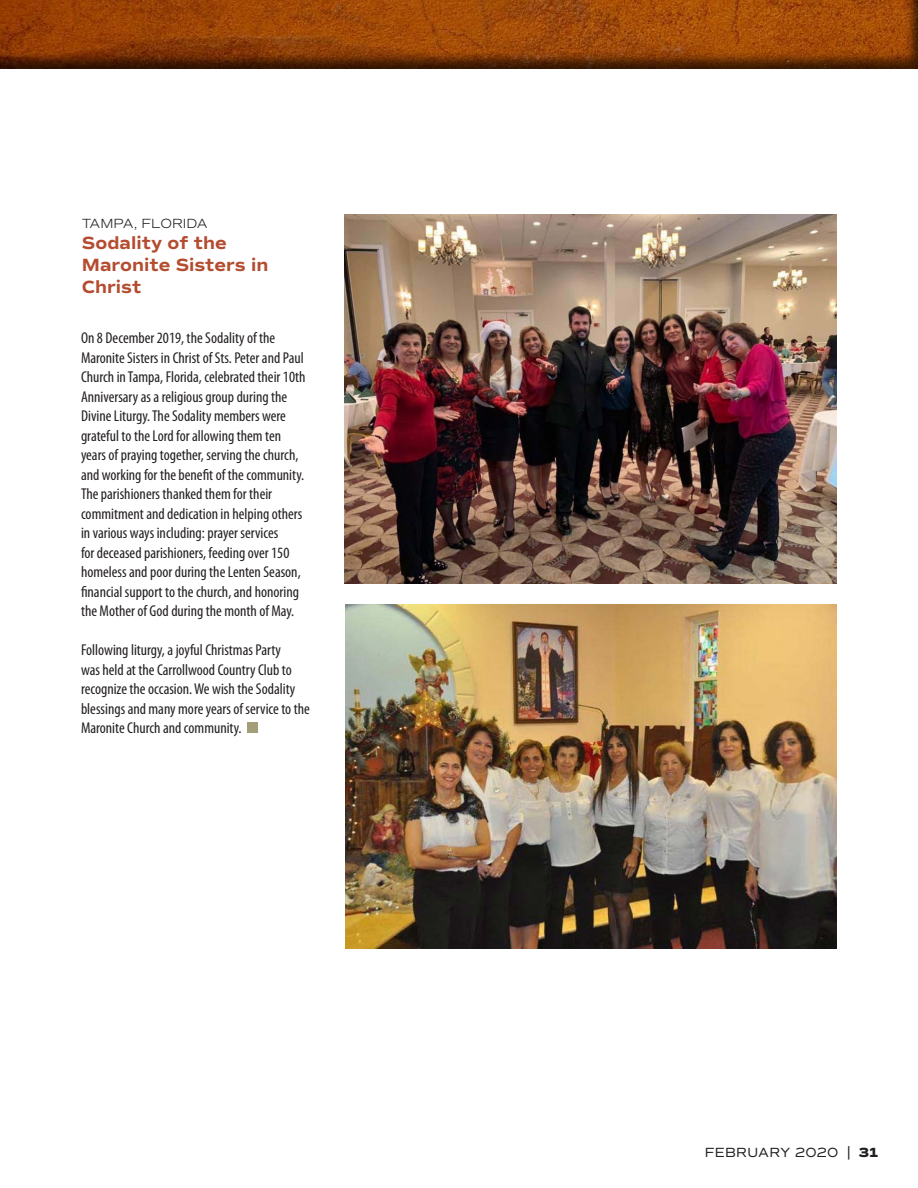
<style>
.page{position:relative;width:918px;height:1188px;background:#fff}
.page>*{position:absolute;margin:0;border:0;box-sizing:border-box;transform-origin:0 0}
.t1{font:700 18px/21.6px "Commuters Sans";color:#b44c30}
.t2{font:condensed 15.75px/19.5px "Myriad Pro";color:#231f20}
.t3{font:13.5px "Commuters Sans";letter-spacing:.02em;color:#231f20}
.t4{font:300 13.5px "Commuters Sans";color:#231f20}
.s1{font-weight:800}
</style>
<div class="page">
<div style="left:0;top:0;width:918px;height:71px;background:#231f20;opacity:.75"></div>
<div style="left:247px;top:722px;width:11px;height:11px;background:#a39d79"></div>
<img style="left:345px;top:215px;width:491px;height:369px">
<img style="left:345px;top:604px;width:492px;height:344px">
<p class="t4" style="left:82px;top:215px;width:127px">TAMPA, FLORIDA</p>
<p class="t1" style="left:82px;top:233px;width:188px">Sodality of the<br>Maronite Sisters in<br>Christ</p>
<p class="t2" style="left:81px;top:328px;width:226px">On 8 December 2019, the Sodality of the Maronite Sisters in Christ of Sts. Peter and Paul Church in Tampa, Florida, celebrated their 10th Anniversary as a religious group during the Divine Liturgy. The Sodality members were grateful to the Lord for allowing them ten years of praying together, serving the church, and working for the benefit of the community.<br>The parishioners thanked them for their commitment and dedication in helping others in various ways including: prayer services<br>for deceased parishioners, feeding over 150 homeless and poor during the Lenten Season, financial support to the church, and honoring the Mother of God during the month of May.</p>
<p class="t2" style="left:81px;top:640px;width:230px">Following liturgy, a joyful Christmas Party<br>was held at the Carrollwood Country Club to recognize the occasion. We wish the Sodality blessings and many more years of service to the Maronite Church and community.</p>
<p class="t3" style="left:705px;top:1145px;width:175px">FEBRUARY 2020 | <span class="s1">31</span></p>
</div>
